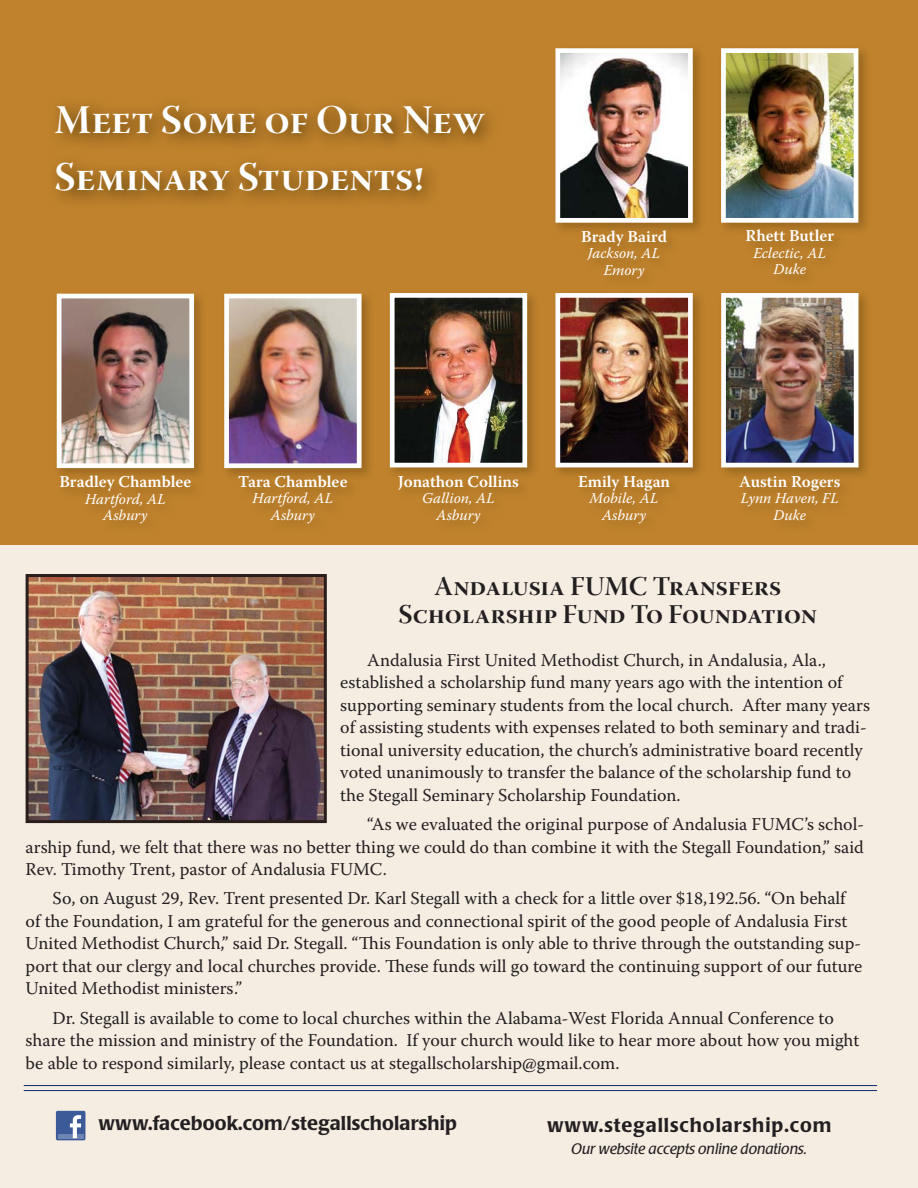
<style>
.page{position:relative;width:918px;height:1188px;background:#f5ede2}
.page>*{position:absolute;margin:0;border:0;box-sizing:border-box;transform-origin:0 0}
.t1{font:40.5px/57px "Warnock Pro Bold Disp";color:#fff}
.t2{font:27px/28.5px "Warnock Pro Bold Disp";color:#231f20;text-align:center}
.t3{font:500 19.5px "Poppl Laudatio";letter-spacing:.005em;color:#231f20}
.t4{font:500 19.5px "Poppl Laudatio";letter-spacing:.05em;color:#231f20}
.t5{font:18px/22.5px "Warnock Pro";color:#231f20}
.t6{font:600 16.5px "Warnock Pro";color:#fff}
.t7{font:italic 15px/16.5px "Warnock Pro";color:#fff;text-align:center}
.t8{font:italic 15px "Poppl Laudatio";color:#231f20}
</style>
<div class="page">
<div style="left:0;top:0;width:918px;height:545px;background:#c0822c"></div>
<hr style="left:24px;top:1085px;width:853px;height:1px;background:#0c2b70">
<hr style="left:24px;top:1090px;width:853px;height:1px;background:#0c2b70">
<div style="left:56px;top:1111px;width:29px;height:29px;background:#3c5a98;border-radius:2px"></div>
<hr style="left:58px;top:1134px;width:25px;height:4px;background:#6d85b3">
<svg style="left:70px;top:1115px;width:11px;height:23px"></svg>
<img style="left:561px;top:54px;width:126px;height:163px">
<div style="left:555px;top:48px;width:138px;height:175px;border:5px solid #fff"></div>
<img style="left:389px;top:293px;width:146px;height:230px">
<img style="left:396px;top:299px;width:125px;height:162px">
<div style="left:390px;top:293px;width:137px;height:174px;border:5px solid #fff"></div>
<img style="left:555px;top:295px;width:146px;height:228px">
<img style="left:561px;top:299px;width:126px;height:162px">
<div style="left:555px;top:293px;width:138px;height:174px;border:5px solid #fff"></div>
<img style="left:721px;top:295px;width:146px;height:229px">
<img style="left:727px;top:299px;width:126px;height:162px">
<div style="left:721px;top:293px;width:138px;height:174px;border:5px solid #fff"></div>
<img style="left:724px;top:48px;width:143px;height:230px">
<img style="left:727px;top:54px;width:125px;height:163px">
<div style="left:721px;top:48px;width:137px;height:175px;border:5px solid #fff"></div>
<img style="left:56px;top:293px;width:146px;height:231px">
<img style="left:63px;top:300px;width:125px;height:162px">
<div style="left:57px;top:294px;width:137px;height:174px;border:5px solid #fff"></div>
<img style="left:224px;top:293px;width:146px;height:231px">
<img style="left:230px;top:300px;width:126px;height:162px">
<div style="left:224px;top:294px;width:138px;height:174px;border:5px solid #fff"></div>
<img style="left:30px;top:578px;width:293px;height:241px">
<div style="left:26px;top:574px;width:301px;height:249px;border:3px solid #291e1b"></div>
<h1 class="t1" style="left:55px;top:95px;width:432px">Meet Some of Our New<br>Seminary Students!</h1>
<p class="t6" style="left:581px;top:230px;width:87px">Brady Baird</p>
<p class="t7" style="left:588px;top:247px;width:74px">Jackson, AL<br>Emory</p>
<p class="t6" style="left:745px;top:230px;width:90px">Rhett Butler</p>
<p class="t7" style="left:753px;top:246px;width:74px">Eclectic, AL<br>Duke</p>
<p class="t6" style="left:59px;top:476px;width:134px">Bradley Chamblee</p>
<p class="t7" style="left:85px;top:492px;width:82px">Hartford, AL<br>Asbury</p>
<p class="t6" style="left:238px;top:475px;width:111px">Tara Chamblee</p>
<p class="t7" style="left:253px;top:491px;width:82px">Hartford, AL<br>Asbury</p>
<p class="t6" style="left:398px;top:475px;width:122px">Jonathon Collins</p>
<p class="t7" style="left:422px;top:491px;width:74px">Gallion, AL<br>Asbury</p>
<p class="t6" style="left:578px;top:475px;width:94px">Emily Hagan</p>
<p class="t7" style="left:590px;top:491px;width:70px">Mobile, AL<br>Asbury</p>
<p class="t6" style="left:739px;top:475px;width:103px">Austin Rogers</p>
<p class="t7" style="left:741px;top:491px;width:99px">Lynn Haven, FL<br>Duke</p>
<h2 class="t2" style="left:398px;top:574px;width:420px">Andalusia FUMC Transfers<br>Scholarship Fund To Foundation</h2>
<p class="t5" style="left:340px;top:650px;width:531px;text-indent:27px">Andalusia First United Methodist Church, in Andalusia, Ala., established a scholarship fund many years ago with the intention of supporting seminary students from the local church. After many years of assisting students with expenses related to both seminary and tradi&shy;tional university education, the church’s administrative board recently voted unanimously to transfer the balance of the scholarship fund to the Stegall Seminary Scholarship Foundation.</p>
<p class="t5" style="left:26px;top:815px;width:840px;text-align:justify;text-indent:342px">“As we evaluated the original purpose of Andalusia FUMC’s schol&shy;arship fund, we felt that there was no better thing we could do than combine it with the Stegall Foundation,” said Rev. Timothy Trent, pastor of Andalusia FUMC.</p>
<p class="t5" style="left:26px;top:889px;width:838px;text-indent:27px">So, on August 29, Rev. Trent presented Dr. Karl Stegall with a check for a little over $18,192.56. “On behalf of the Foundation, I am grateful for the generous and connectional spirit of the good people of Andalusia First United Methodist Church,” said Dr. Stegall. “This Foundation is only able to thrive through the outstanding sup&shy;port that our clergy and local churches provide. These funds will go toward the continuing support of our future United Methodist ministers.”</p>
<p class="t5" style="left:26px;top:1008px;width:835px;text-indent:27px">Dr. Stegall is available to come to local churches within the Alabama-West Florida Annual Conference to share the mission and ministry of the Foundation. If your church would like to hear more about how you might be able to respond similarly, please contact us at stegallscholarship@gmail.com.</p>
<p class="t3" style="left:99px;top:1116px;width:360px">www.facebook.com/stegallscholarship</p>
<p class="t4" style="left:547px;top:1117px;width:286px">www.stegallscholarship.com</p>
<p class="t8" style="left:571px;top:1143px;width:237px">Our website accepts online donations.</p>
</div>
